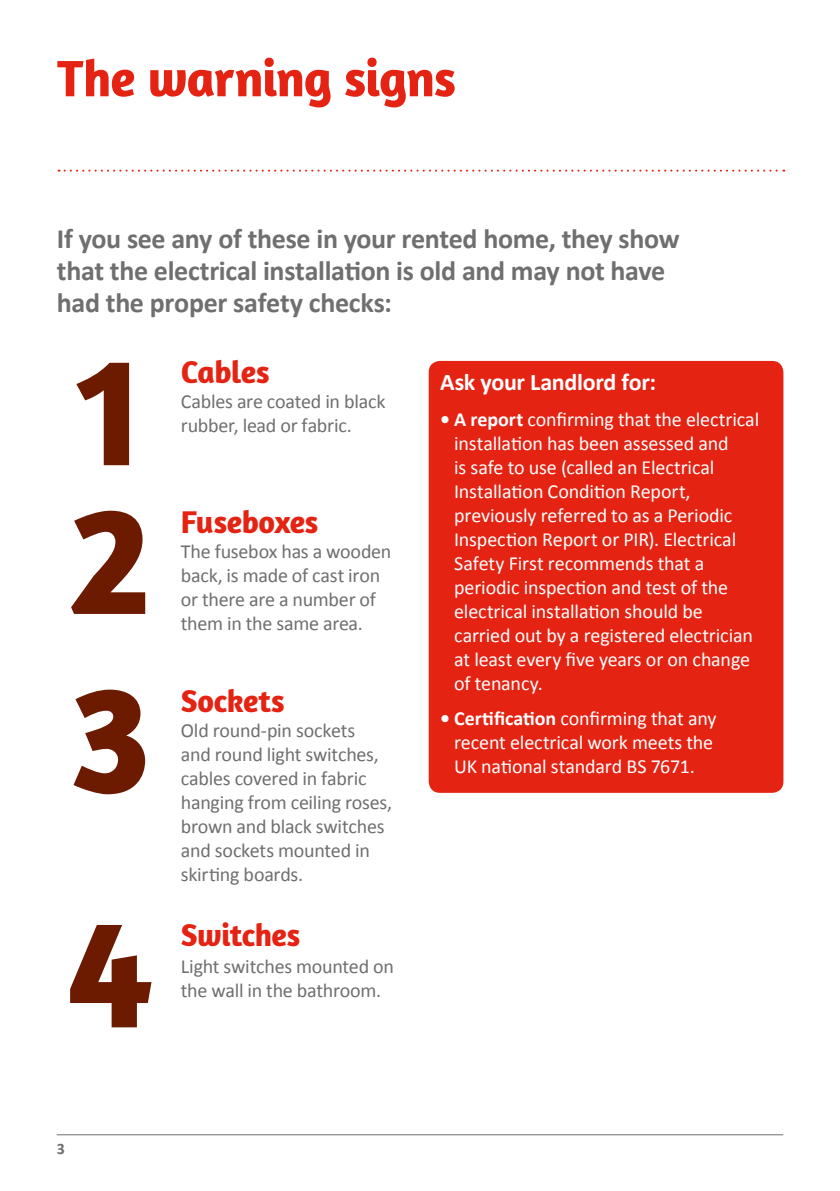
<style>
.page{position:relative;width:840px;height:1191px;background:#fff}
.page>*{position:absolute;margin:0;border:0;box-sizing:border-box;transform-origin:0 0}
.t1{font:700 160px "Amaranth";color:#6d1b00}
.t2{font:700 52px "Amaranth";letter-spacing:-.02em;color:#e42313}
.t3{font:700 32px "Amaranth";letter-spacing:-.015em;color:#e42313}
.t4{font:700 28px/32px "Calibri";letter-spacing:-.015em;color:#706f6f}
.t5{font:700 24px "Calibri";letter-spacing:-.01em;color:#fff}
.t6{font:20px/24px "Calibri";letter-spacing:-.005em;color:#fff}
.t7{font:20px/24px "Calibri";letter-spacing:-.01em;color:#706f6f}
.t8{font:700 16px "Calibri";color:#706f6f}
.s1{font-weight:700}
</style>
<div class="page">
<hr style="left:57px;top:1134px;width:725px;height:1px;background:#706f6f">
<div style="left:428px;top:361px;width:355px;height:432px;background:#e42313;border-radius:11px"></div>
<svg style="left:59px;top:170px;width:724px;height:2px"></svg>
<h2 class="t2" style="left:57px;top:45px;width:400px">The warning signs</h2>
<h3 class="t4" style="left:57px;top:221px;width:623px">If you see any of these in your rented home, they show that the electrical installation is old and may not have had the proper safety checks:</h3>
<h1 class="t1" style="left:76px;top:309px;width:69px">1</h1>
<h1 class="t1" style="left:70px;top:458px;width:82px">2</h1>
<h1 class="t1" style="left:69px;top:636px;width:83px">3</h1>
<h1 class="t1" style="left:68px;top:871px;width:86px">4</h1>
<h3 class="t3" style="left:181px;top:351px;width:90px">Cables</h3>
<p class="t7" style="left:181px;top:388px;width:206px">Cables are coated in black rubber, lead or fabric.</p>
<h3 class="t3" style="left:181px;top:501px;width:139px">Fuseboxes</h3>
<p class="t7" style="left:181px;top:538px;width:212px">The fusebox has a wooden back, is made of cast iron or there are a number of them in the same area.</p>
<h3 class="t3" style="left:181px;top:680px;width:105px">Sockets</h3>
<p class="t7" style="left:181px;top:717px;width:213px">Old round-pin sockets<br>and round light switches, cables covered in fabric hanging from ceiling roses, brown and black switches and sockets mounted in skirting boards.</p>
<h3 class="t3" style="left:181px;top:915px;width:121px">Switches</h3>
<p class="t7" style="left:181px;top:953px;width:214px">Light switches mounted on the wall in the bathroom.</p>
<p class="t8" style="left:57px;top:1138px;width:10px">3</p>
<p class="t5" style="left:440px;top:367px;width:217px">Ask your Landlord for:</p>
<p class="t6" style="left:454px;top:406px;width:306px;text-indent:-14px"><span class="s1">• A report</span> confirming that the electrical installation has been assessed and<br>is safe to use (called an Electrical Installation Condition Report, previously referred to as a Periodic Inspection Report or PIR). Electrical Safety First recommends that a periodic inspection and test of the electrical installation should be carried out by a registered electrician at least every five years or on change of tenancy.</p>
<p class="t6" style="left:440px;top:705px;width:278px;text-align:center"><span class="s1">• Certification</span> confirming that any recent electrical work meets the<br>UK national standard BS 7671.</p>
</div>
